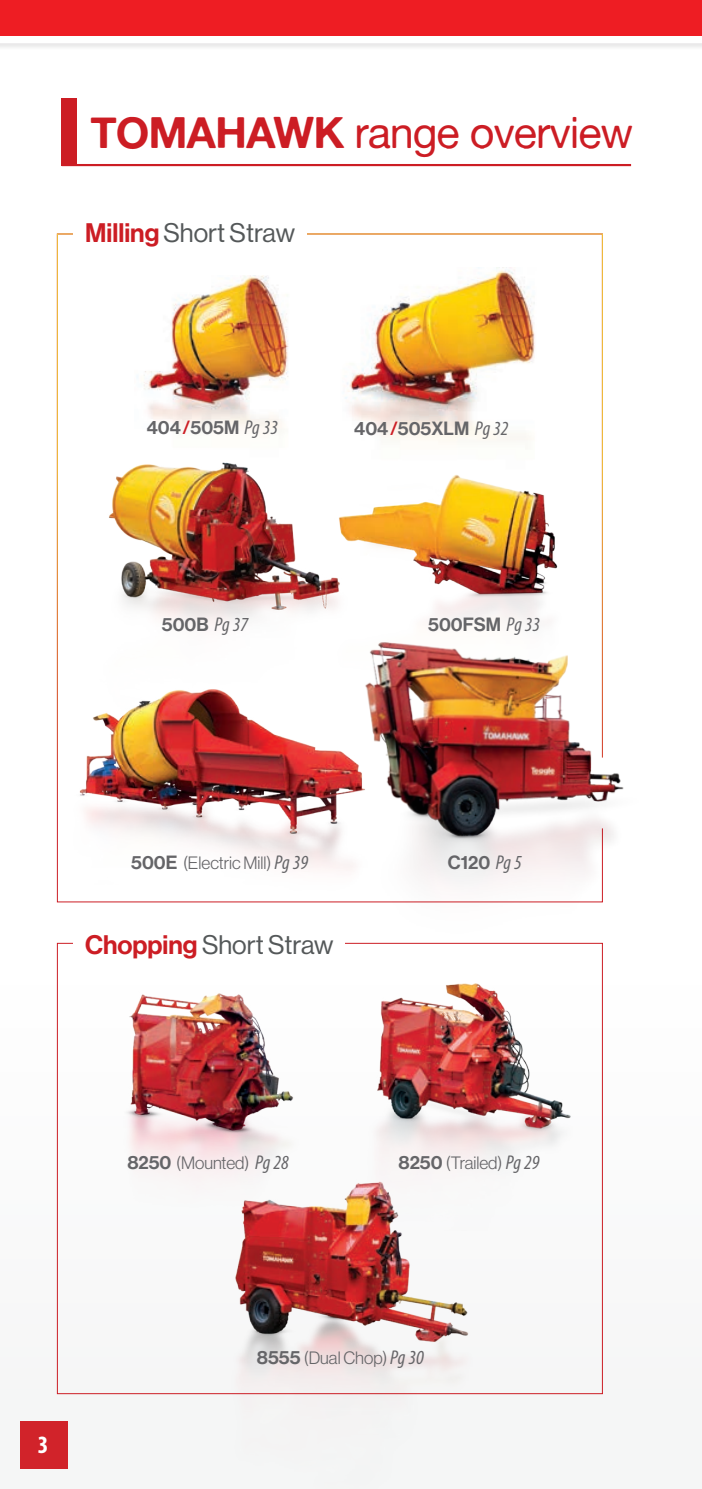
<style>
.page{position:relative;width:702px;height:1489px;background:#fff}
.page>*{position:absolute;margin:0;border:0;box-sizing:border-box;transform-origin:0 0}
.t1{font:43.25px "Alte Haas Grotesk";letter-spacing:-.025em;color:#cc1d24}
.t2{font:26.25px "N Haas Grotesk DS Pro 55 Rg";color:#545859}
.t3{font:700 condensed 25px "Myriad Pro";color:#fff}
.t4{font:18.75px "N Haas Grotesk DS Pro 65 Md";color:#656568}
.t5{font:17.5px "N Haas Grotesk DS Pro 45 Lt";color:#656568}
.s1{font-family:"Alte Haas Grotesk Bold"}
.s2{font-family:"N Haas Grotesk DS Pro 65 Md";color:#cc1d24}
.s3{color:#cc1d24}
.s4{font-family:"Myriad Pro";font-style:italic;font-stretch:condensed;font-size:20px}
.s5{font-family:"N Haas Grotesk DS Pro 65 Md";font-size:18.75px}
</style>
<div class="page">
<div style="left:0;top:943px;width:702px;height:545px;background:#f8f8f8"></div>
<svg style="left:57px;top:233px;width:546px;height:445px"></svg>
<img style="left:128px;top:993px;width:165px;height:172px">
<img style="left:144px;top:1165px;width:371px;height:230px">
<div style="left:0;top:34px;width:702px;height:16px;background:#efeeef"></div>
<div style="left:0;top:33px;width:702px;height:10px;background:#fff"></div>
<div style="left:20px;top:1420px;width:47px;height:47px;background:#d1232a"></div>
<div style="left:0;top:0;width:702px;height:35px;background:#ee1d23"></div>
<img style="left:323px;top:267px;width:236px;height:193px">
<img style="left:134px;top:275px;width:160px;height:158px">
<img style="left:372px;top:460px;width:231px;height:132px">
<img style="left:68px;top:433px;width:304px;height:245px">
<img style="left:57px;top:678px;width:249px;height:225px">
<hr style="left:62px;top:164px;width:569px;height:2px;background:#cc1d24">
<div style="left:62px;top:98px;width:15px;height:68px;background:#cc1d24"></div>
<img style="left:347px;top:985px;width:224px;height:245px">
<img style="left:306px;top:592px;width:318px;height:393px">
<div style="left:73px;top:196px;width:233px;height:71px;background:#fff"></div>
<div style="left:73px;top:910px;width:272px;height:51px;background:#fff"></div>
<h1 class="t1" style="left:91px;top:107px;width:544px"><span class="s1">TOMAHAWK</span> range overview</h1>
<h2 class="t2" style="left:85px;top:218px;width:211px"><span class="s2">Milling</span> Short Straw</h2>
<p class="t4" style="left:147px;top:416px;width:133px">404 <span class="s3">/</span> 505M <span class="s4">Pg 33</span></p>
<p class="t4" style="left:354px;top:417px;width:156px">404 <span class="s3">/</span> 505XLM <span class="s4">Pg 32</span></p>
<p class="t4" style="left:162px;top:614px;width:88px">500B <span class="s4">Pg 37</span></p>
<p class="t4" style="left:428px;top:614px;width:114px">500FSM <span class="s4">Pg 33</span></p>
<p class="t5" style="left:131px;top:853px;width:178px"><span class="s5">500E</span> (Electric Mill) <span class="s4">Pg 39</span></p>
<p class="t4" style="left:448px;top:852px;width:75px">C120 <span class="s4">Pg 5</span></p>
<h2 class="t2" style="left:85px;top:929px;width:250px"><span class="s2">Chopping</span> Short Straw</h2>
<h3 class="t3" style="left:38px;top:1428px;width:12px">3</h3>
<p class="t5" style="left:127px;top:1152px;width:163px"><span class="s5">8250</span> (Mounted) <span class="s4">Pg 28</span></p>
<p class="t5" style="left:398px;top:1152px;width:142px"><span class="s5">8250</span> (Trailed) <span class="s4">Pg 29</span></p>
<p class="t5" style="left:257px;top:1348px;width:168px"><span class="s5">8555</span> (Dual Chop) <span class="s4">Pg 30</span></p>
</div>
